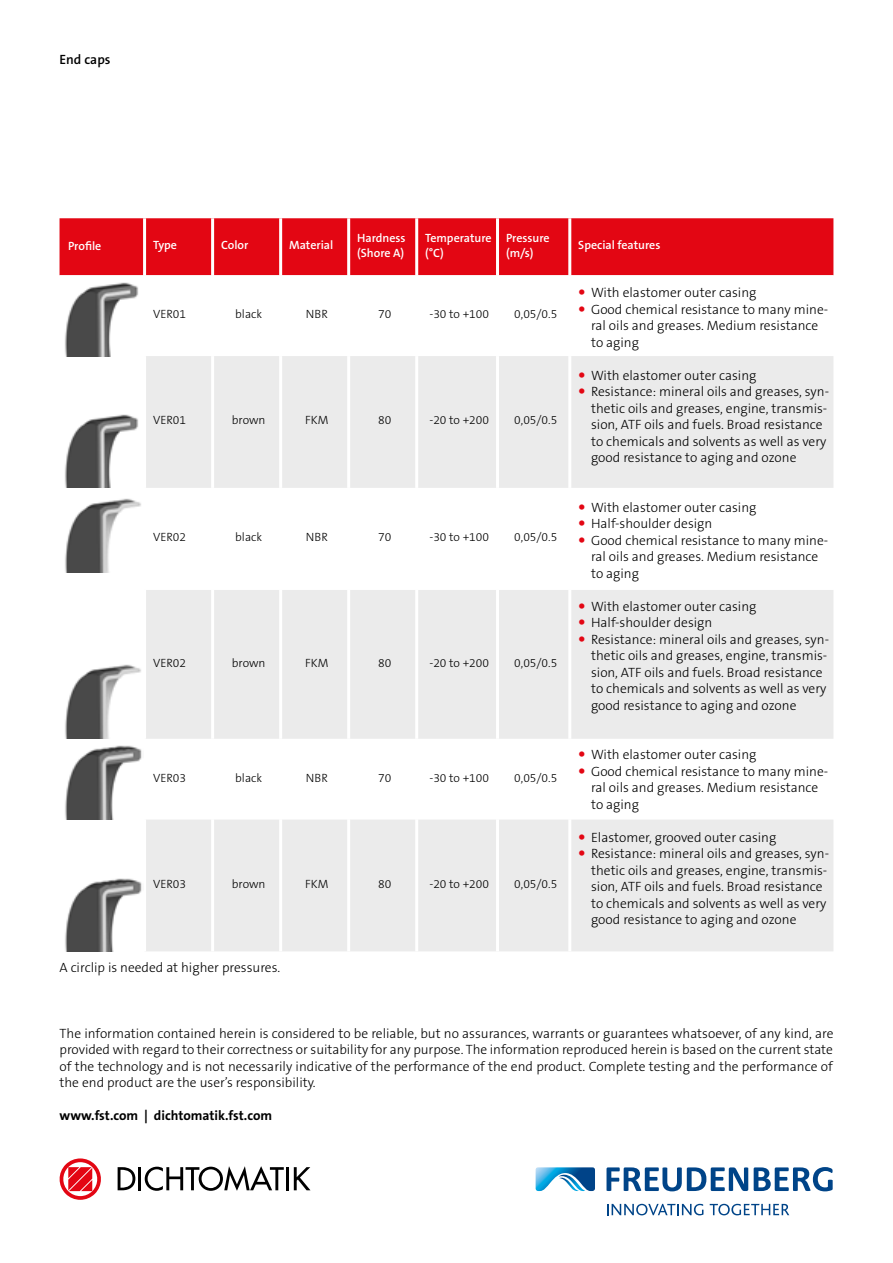
<style>
.page{position:relative;width:893px;height:1263px;background:#fff}
.page>*{position:absolute;margin:0;border:0;box-sizing:border-box;transform-origin:0 0}
.t1{font:300 13.5px/16.5px "The Sans B W3";color:#000}
.t2{font:700 13.5px "The Sans B W7";color:#000}
.t3{font:600 13.5px "The Sans B W6";color:#000}
.t4{font:300 12px "The Sans B W3";color:#000}
.t5{font:600 12px/15px "The Sans B W6";color:#fff}
</style>
<div class="page">
<svg style="left:606px;top:1167px;width:227px;height:24px"></svg>
<svg style="left:536px;top:1167px;width:59px;height:24px"></svg>
<svg style="left:607px;top:1204px;width:96px;height:11px"></svg>
<svg style="left:710px;top:1204px;width:79px;height:11px"></svg>
<svg style="left:60px;top:1158px;width:41px;height:42px"></svg>
<svg style="left:118px;top:1167px;width:17px;height:23px"></svg>
<hr style="left:138px;top:1167px;width:3px;height:23px;background:#000">
<svg style="left:145px;top:1166px;width:139px;height:25px"></svg>
<hr style="left:286px;top:1167px;width:3px;height:23px;background:#000">
<svg style="left:294px;top:1167px;width:16px;height:23px"></svg>
<div style="left:60px;top:218px;width:773px;height:57px;background:#e30613"></div>
<svg style="left:146px;top:356px;width:687px;height:595px;fill:#ebebeb"></svg>
<hr style="left:143px;top:218px;width:3px;height:57px;background:#fff">
<hr style="left:211px;top:218px;width:3px;height:57px;background:#fff">
<hr style="left:279px;top:218px;width:3px;height:57px;background:#fff">
<hr style="left:347px;top:218px;width:3px;height:57px;background:#fff">
<hr style="left:415px;top:218px;width:3px;height:57px;background:#fff">
<hr style="left:496px;top:218px;width:3px;height:57px;background:#fff">
<hr style="left:211px;top:356px;width:3px;height:132px;background:#fff">
<hr style="left:279px;top:356px;width:3px;height:132px;background:#fff">
<hr style="left:347px;top:356px;width:3px;height:132px;background:#fff">
<hr style="left:415px;top:356px;width:3px;height:132px;background:#fff">
<hr style="left:496px;top:356px;width:3px;height:132px;background:#fff">
<hr style="left:211px;top:488px;width:3px;height:102px;background:#fff">
<hr style="left:279px;top:488px;width:3px;height:102px;background:#fff">
<hr style="left:347px;top:488px;width:3px;height:102px;background:#fff">
<hr style="left:415px;top:488px;width:3px;height:102px;background:#fff">
<hr style="left:496px;top:488px;width:3px;height:102px;background:#fff">
<hr style="left:211px;top:590px;width:3px;height:149px;background:#fff">
<hr style="left:279px;top:590px;width:3px;height:149px;background:#fff">
<hr style="left:347px;top:590px;width:3px;height:149px;background:#fff">
<hr style="left:415px;top:590px;width:3px;height:149px;background:#fff">
<hr style="left:496px;top:590px;width:3px;height:149px;background:#fff">
<hr style="left:211px;top:739px;width:3px;height:80px;background:#fff">
<hr style="left:279px;top:739px;width:3px;height:80px;background:#fff">
<hr style="left:347px;top:739px;width:3px;height:80px;background:#fff">
<hr style="left:415px;top:739px;width:3px;height:80px;background:#fff">
<hr style="left:496px;top:739px;width:3px;height:80px;background:#fff">
<hr style="left:211px;top:819px;width:3px;height:132px;background:#fff">
<hr style="left:279px;top:819px;width:3px;height:132px;background:#fff">
<hr style="left:347px;top:819px;width:3px;height:132px;background:#fff">
<hr style="left:415px;top:819px;width:3px;height:132px;background:#fff">
<hr style="left:496px;top:819px;width:3px;height:132px;background:#fff">
<hr style="left:568px;top:218px;width:3px;height:57px;background:#fff">
<hr style="left:568px;top:356px;width:3px;height:132px;background:#fff">
<hr style="left:568px;top:488px;width:3px;height:102px;background:#fff">
<hr style="left:568px;top:590px;width:3px;height:149px;background:#fff">
<hr style="left:568px;top:739px;width:3px;height:80px;background:#fff">
<hr style="left:568px;top:819px;width:3px;height:132px;background:#fff">
<img style="left:65px;top:282px;width:74px;height:74px">
<img style="left:65px;top:414px;width:74px;height:74px">
<img style="left:65px;top:498px;width:76px;height:74px">
<img style="left:65px;top:664px;width:76px;height:75px">
<img style="left:65px;top:745px;width:77px;height:74px">
<img style="left:65px;top:878px;width:77px;height:73px">
<svg style="left:579px;top:372px;width:6px;height:5px"></svg>
<svg style="left:579px;top:388px;width:6px;height:6px"></svg>
<svg style="left:579px;top:504px;width:6px;height:5px"></svg>
<svg style="left:579px;top:520px;width:6px;height:6px"></svg>
<svg style="left:579px;top:537px;width:6px;height:5px"></svg>
<svg style="left:579px;top:603px;width:6px;height:5px"></svg>
<svg style="left:579px;top:619px;width:6px;height:6px"></svg>
<svg style="left:579px;top:636px;width:6px;height:5px"></svg>
<svg style="left:579px;top:751px;width:6px;height:6px"></svg>
<svg style="left:579px;top:768px;width:6px;height:5px"></svg>
<svg style="left:579px;top:834px;width:6px;height:5px"></svg>
<svg style="left:579px;top:850px;width:6px;height:6px"></svg>
<p class="t3" style="left:60px;top:51px;width:53px">End caps</p>
<p class="t5" style="left:68px;top:239px;width:35px">Profile</p>
<p class="t5" style="left:153px;top:238px;width:25px">Type</p>
<p class="t5" style="left:221px;top:238px;width:29px">Color</p>
<p class="t5" style="left:289px;top:238px;width:46px">Material</p>
<p class="t5" style="left:357px;top:230px;width:50px">Hardness (Shore A)</p>
<p class="t5" style="left:425px;top:230px;width:68px">Temperature (°C)</p>
<p class="t5" style="left:506px;top:230px;width:45px">Pressure (m/s)</p>
<p class="t5" style="left:578px;top:238px;width:84px">Special features</p>
<p class="t4" style="left:153px;top:306px;width:35px">VER01</p>
<p class="t4" style="left:235px;top:306px;width:28px">black</p>
<p class="t4" style="left:306px;top:306px;width:24px">NBR</p>
<p class="t4" style="left:378px;top:306px;width:15px">70</p>
<p class="t4" style="left:429px;top:306px;width:61px">-30 to +100</p>
<p class="t4" style="left:514px;top:306px;width:45px">0,05/0.5</p>
<p class="t4" style="left:153px;top:412px;width:35px">VER01</p>
<p class="t4" style="left:232px;top:412px;width:35px">brown</p>
<p class="t4" style="left:305px;top:412px;width:25px">FKM</p>
<p class="t4" style="left:378px;top:412px;width:15px">80</p>
<p class="t4" style="left:429px;top:412px;width:61px">-20 to +200</p>
<p class="t4" style="left:514px;top:412px;width:45px">0,05/0.5</p>
<p class="t4" style="left:153px;top:529px;width:35px">VER02</p>
<p class="t4" style="left:235px;top:529px;width:28px">black</p>
<p class="t4" style="left:306px;top:529px;width:24px">NBR</p>
<p class="t4" style="left:378px;top:529px;width:15px">70</p>
<p class="t4" style="left:429px;top:529px;width:61px">-30 to +100</p>
<p class="t4" style="left:514px;top:529px;width:45px">0,05/0.5</p>
<p class="t4" style="left:153px;top:655px;width:35px">VER02</p>
<p class="t4" style="left:232px;top:655px;width:35px">brown</p>
<p class="t4" style="left:305px;top:655px;width:25px">FKM</p>
<p class="t4" style="left:378px;top:655px;width:15px">80</p>
<p class="t4" style="left:429px;top:655px;width:61px">-20 to +200</p>
<p class="t4" style="left:514px;top:655px;width:45px">0,05/0.5</p>
<p class="t4" style="left:153px;top:770px;width:35px">VER03</p>
<p class="t4" style="left:235px;top:770px;width:28px">black</p>
<p class="t4" style="left:306px;top:770px;width:24px">NBR</p>
<p class="t4" style="left:378px;top:770px;width:15px">70</p>
<p class="t4" style="left:429px;top:770px;width:61px">-30 to +100</p>
<p class="t4" style="left:514px;top:770px;width:45px">0,05/0.5</p>
<p class="t4" style="left:153px;top:876px;width:35px">VER03</p>
<p class="t4" style="left:232px;top:876px;width:35px">brown</p>
<p class="t4" style="left:305px;top:876px;width:25px">FKM</p>
<p class="t4" style="left:378px;top:876px;width:15px">80</p>
<p class="t4" style="left:429px;top:876px;width:61px">-20 to +200</p>
<p class="t4" style="left:514px;top:876px;width:45px">0,05/0.5</p>
<p class="t1" style="left:60px;top:959px;width:222px">A circlip is needed at higher pressures.</p>
<p class="t1" style="left:591px;top:284px;width:239px">With elastomer outer casing<br>Good chemical resistance to many mine&shy;ral oils and greases. Medium resistance to aging</p>
<p class="t1" style="left:591px;top:367px;width:240px">With elastomer outer casing<br>Resistance: mineral oils and greases, syn&shy;thetic oils and greases, engine, transmis&shy;sion, ATF oils and fuels. Broad resistance to chemicals and solvents as well as very good resistance to aging and ozone</p>
<p class="t1" style="left:591px;top:499px;width:239px">With elastomer outer casing<br>Half-shoulder design<br>Good chemical resistance to many mine&shy;ral oils and greases. Medium resistance to aging</p>
<p class="t1" style="left:591px;top:598px;width:240px">With elastomer outer casing Half-shoulder design<br>Resistance: mineral oils and greases, syn&shy;thetic oils and greases, engine, transmis&shy;sion, ATF oils and fuels. Broad resistance to chemicals and solvents as well as very good resistance to aging and ozone</p>
<p class="t1" style="left:591px;top:746px;width:239px">With elastomer outer casing<br>Good chemical resistance to many mine&shy;ral oils and greases. Medium resistance to aging</p>
<p class="t1" style="left:591px;top:829px;width:240px">Elastomer, grooved outer casing Resistance: mineral oils and greases, syn&shy;thetic oils and greases, engine, transmis&shy;sion, ATF oils and fuels. Broad resistance to chemicals and solvents as well as very good resistance to aging and ozone</p>
<p class="t1" style="left:60px;top:1025px;width:775px;text-align:justify">The information contained herein is considered to be reliable, but no assurances, warrants or guarantees whatsoever, of any kind, are provided with regard to their correctness or suitability for any purpose. The information reproduced herein is based on the current state of the technology and is not necessarily indicative of the performance of the end product. Complete testing and the performance of the end product are the user’s responsibility.</p>
<p class="t2" style="left:60px;top:1107px;width:214px">www.fst.com | dichtomatik.fst.com</p>
</div>
